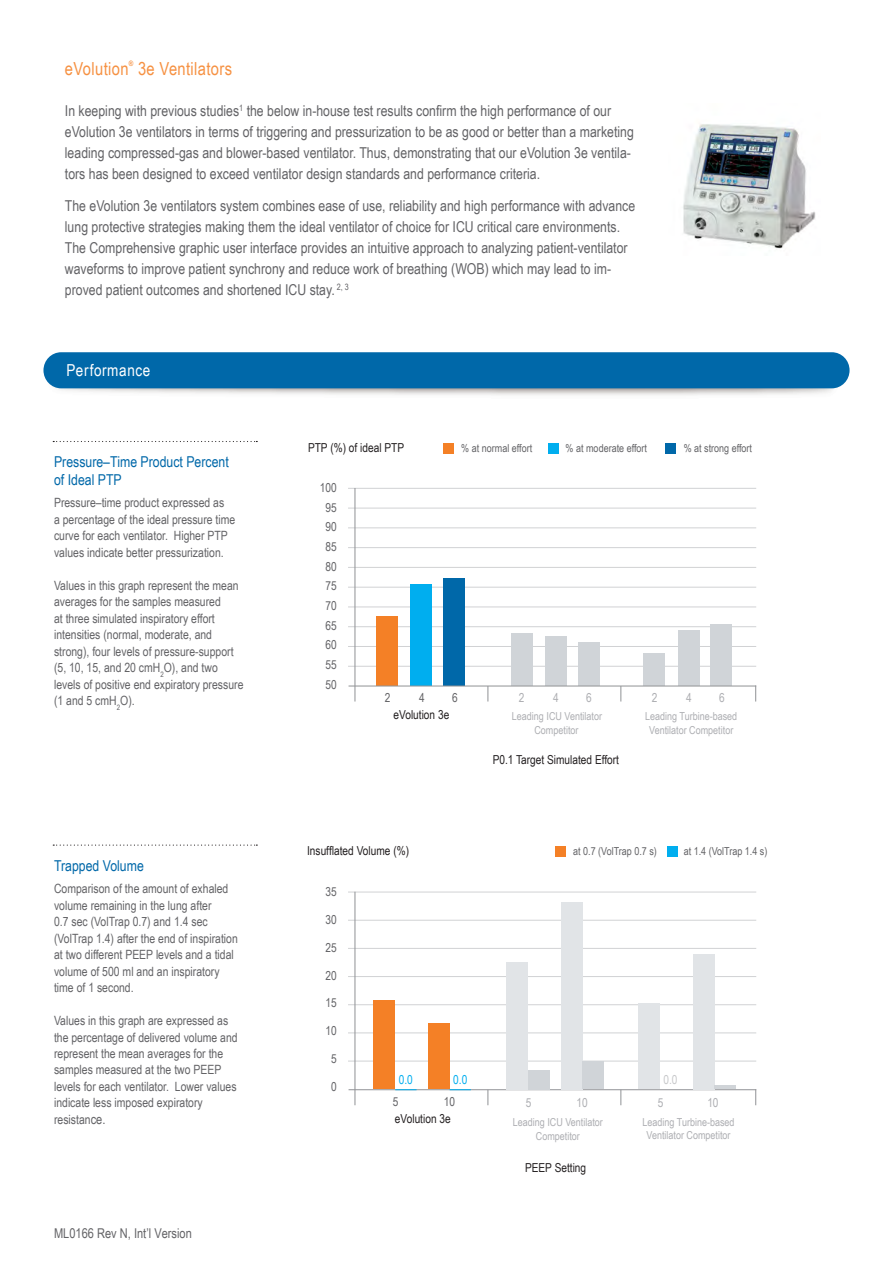
<style>
.page{position:relative;width:893px;height:1263px;background:#fff}
.page>*{position:absolute;margin:0;border:0;box-sizing:border-box;transform-origin:0 0}
.t1{font:18px "Arial Narrow";letter-spacing:.02em;color:#f69142}
.t2{font:16.5px "Arial Narrow";letter-spacing:.04em;color:#fff}
.t3{font:15px/21px "Arial Narrow";color:#636366}
.t4{font:15px/18px "Arial Narrow";color:#0068a9}
.t5{font:13.5px "Arial Narrow";color:#636366}
.t6{font:12.75px/16.5px "Arial Narrow";color:#636366}
.t7{font:12.3px "Arial Narrow";color:#231f20}
.t8{font:12.3px "Arial Narrow";color:#636366}
.t9{font:12.3px "Arial Narrow";color:#adaeb2}
.t10{font:12.3px "Arial Narrow";color:#00aeef}
.t11{font:12.3px "Arial Narrow";color:#c7c8ca}
.t12{font:10.95px/13.8px "Arial Narrow";color:#adaeb2;text-align:center}
.t13{font:10.95px "Arial Narrow";color:#636366}
.t14{font:7.5px "Arial Narrow";color:#f48026}
.s1{font-size:13.5px}
</style>
<div class="page">
<img style="left:44px;top:352px;width:806px;height:43px">
<div style="left:43px;top:352px;width:806px;height:36px;background:#0068a9;border-radius:18px"></div>
<img style="left:683px;top:124px;width:133px;height:125px">
<svg style="left:53px;top:441px;width:204px;height:1px"></svg>
<svg style="left:53px;top:844px;width:204px;height:2px"></svg>
<div style="left:555px;top:846px;width:11px;height:10px;background:#f48026"></div>
<div style="left:667px;top:846px;width:11px;height:10px;background:#00aeef"></div>
<hr style="left:348px;top:892px;width:408px;height:1px;background:#d1d2d4">
<hr style="left:348px;top:920px;width:408px;height:1px;background:#d1d2d4">
<hr style="left:348px;top:948px;width:408px;height:1px;background:#d1d2d4">
<hr style="left:348px;top:976px;width:408px;height:1px;background:#d1d2d4">
<hr style="left:348px;top:1004px;width:408px;height:1px;background:#d1d2d4">
<hr style="left:348px;top:1032px;width:408px;height:1px;background:#d1d2d4">
<hr style="left:348px;top:1061px;width:408px;height:1px;background:#d1d2d4">
<hr style="left:349px;top:1089px;width:407px;height:1px;background:#939598">
<hr style="left:354px;top:892px;width:1px;height:213px;background:#939598">
<svg style="left:487px;top:1090px;width:1px;height:15px"></svg>
<svg style="left:620px;top:1090px;width:1px;height:15px"></svg>
<svg style="left:755px;top:1090px;width:1px;height:15px"></svg>
<div style="left:507px;top:962px;width:21px;height:127px;background:#e1e4e7"></div>
<div style="left:374px;top:1000px;width:21px;height:89px;background:#f48026"></div>
<div style="left:639px;top:1004px;width:21px;height:85px;background:#e1e4e7"></div>
<div style="left:561px;top:902px;width:21px;height:187px;background:#e1e4e7"></div>
<div style="left:428px;top:1024px;width:21px;height:65px;background:#f48026"></div>
<div style="left:693px;top:954px;width:21px;height:135px;background:#e1e4e7"></div>
<div style="left:528px;top:1070px;width:21px;height:19px;background:#d0d4d8"></div>
<div style="left:582px;top:1061px;width:22px;height:28px;background:#d0d4d8"></div>
<hr style="left:714px;top:1085px;width:22px;height:4px;background:#d0d4d8">
<svg style="left:395px;top:1089px;width:22px;height:1px"></svg>
<svg style="left:450px;top:1089px;width:21px;height:1px"></svg>
<hr style="left:348px;top:488px;width:408px;height:1px;background:#d1d2d4">
<hr style="left:348px;top:508px;width:408px;height:1px;background:#d1d2d4">
<hr style="left:348px;top:527px;width:408px;height:1px;background:#d1d2d4">
<hr style="left:348px;top:547px;width:408px;height:1px;background:#d1d2d4">
<hr style="left:348px;top:567px;width:408px;height:1px;background:#d1d2d4">
<hr style="left:348px;top:587px;width:408px;height:1px;background:#d1d2d4">
<hr style="left:348px;top:607px;width:408px;height:1px;background:#d1d2d4">
<hr style="left:348px;top:626px;width:408px;height:1px;background:#d1d2d4">
<hr style="left:348px;top:646px;width:408px;height:1px;background:#d1d2d4">
<hr style="left:348px;top:666px;width:408px;height:1px;background:#d1d2d4">
<div style="left:377px;top:615px;width:21px;height:70px;background:#f48026"></div>
<div style="left:410px;top:584px;width:21px;height:101px;background:#00aeef"></div>
<div style="left:444px;top:578px;width:21px;height:107px;background:#0068a9"></div>
<div style="left:511px;top:633px;width:21px;height:52px;background:#d0d4d8"></div>
<div style="left:546px;top:636px;width:21px;height:49px;background:#d0d4d8"></div>
<div style="left:578px;top:642px;width:22px;height:43px;background:#d0d4d8"></div>
<div style="left:644px;top:653px;width:21px;height:32px;background:#d0d4d8"></div>
<div style="left:678px;top:630px;width:21px;height:55px;background:#d0d4d8"></div>
<div style="left:711px;top:624px;width:21px;height:61px;background:#d0d4d8"></div>
<hr style="left:354px;top:488px;width:1px;height:213px;background:#939598">
<svg style="left:487px;top:686px;width:1px;height:15px"></svg>
<svg style="left:620px;top:686px;width:1px;height:15px"></svg>
<svg style="left:755px;top:686px;width:1px;height:15px"></svg>
<div style="left:444px;top:443px;width:10px;height:11px;background:#f48026"></div>
<div style="left:548px;top:443px;width:10px;height:11px;background:#00aeef"></div>
<div style="left:666px;top:443px;width:10px;height:11px;background:#0068a9"></div>
<hr style="left:349px;top:685px;width:407px;height:1px;background:#939598">
<p class="t1" style="left:65px;top:55px;width:65px">eVolution</p>
<p class="t14" style="left:129px;top:57px;width:6px">®</p>
<p class="t1" style="left:138px;top:55px;width:96px">3e Ventilators</p>
<p class="t3" style="left:65px;top:100px;width:570px">In keeping with previous studies<sup>1</sup> the below in-house test results confirm the high performance of our eVolution 3e ventilators in terms of triggering and pressurization to be as good or better than a marketing leading compressed-gas and blower-based ventilator. Thus, demonstrating that our eVolution 3e ventila&shy;tors has been designed to exceed ventilator design standards and performance criteria.</p>
<p class="t3" style="left:65px;top:195px;width:572px">The eVolution 3e ventilators system combines ease of use, reliability and high performance with advance lung protective strategies making them the ideal ventilator of choice for ICU critical care environments.<br>The Comprehensive graphic user interface provides an intuitive approach to analyzing patient-ventilator waveforms to improve patient synchrony and reduce work of breathing (WOB) which may lead to im&shy;proved patient outcomes and shortened ICU stay. <sup>2,</sup> <sup>3</sup></p>
<p class="t2" style="left:66px;top:358px;width:85px">Performance</p>
<p class="t4" style="left:54px;top:453px;width:176px">Pressure–Time Product Percent of Ideal PTP</p>
<p class="t6" style="left:54px;top:494px;width:183px">Pressure–time product expressed as<br>a percentage of the ideal pressure time curve for each ventilator. Higher PTP values indicate better pressurization.</p>
<p class="t6" style="left:54px;top:577px;width:191px">Values in this graph represent the mean averages for the samples measured<br>at three simulated inspiratory effort intensities (normal, moderate, and strong), four levels of pressure-support (5, 10, 15, and 20 cmH<sub>2</sub>O), and two levels of positive end expiratory pressure (1 and 5 cmH<sub>2</sub>O).</p>
<p class="t4" style="left:54px;top:856px;width:91px">Trapped Volume</p>
<p class="t6" style="left:54px;top:880px;width:185px">Comparison of the amount of exhaled volume remaining in the lung after<br>0.7 sec (VolTrap 0.7) and 1.4 sec (VolTrap 1.4) after the end of inspiration at two different PEEP levels and a tidal volume of 500 ml and an inspiratory time of 1 second.</p>
<p class="t6" style="left:54px;top:1012px;width:185px">Values in this graph are expressed as the percentage of delivered volume and represent the mean averages for the samples measured at the two PEEP levels for each ventilator. Lower values indicate less imposed expiratory resistan<span class="s1">ce.</span></p>
<p class="t5" style="left:54px;top:1223px;width:139px">ML0166 Rev N, Int’l Version</p>
<p class="t7" style="left:308px;top:439px;width:98px">PTP (%) of ideal PTP</p>
<p class="t8" style="left:320px;top:479px;width:18px">100</p>
<p class="t8" style="left:326px;top:498px;width:13px">95</p>
<p class="t8" style="left:326px;top:518px;width:13px">90</p>
<p class="t8" style="left:326px;top:538px;width:13px">85</p>
<p class="t8" style="left:326px;top:557px;width:13px">80</p>
<p class="t8" style="left:326px;top:577px;width:13px">75</p>
<p class="t8" style="left:326px;top:597px;width:13px">70</p>
<p class="t8" style="left:326px;top:616px;width:13px">65</p>
<p class="t8" style="left:326px;top:636px;width:13px">60</p>
<p class="t8" style="left:326px;top:656px;width:13px">55</p>
<p class="t8" style="left:326px;top:675px;width:13px">50</p>
<p class="t13" style="left:461px;top:440px;width:72px">% at normal effort</p>
<p class="t13" style="left:566px;top:440px;width:83px">% at moderate effort</p>
<p class="t13" style="left:684px;top:440px;width:70px">% at strong effort</p>
<p class="t8" style="left:385px;top:689px;width:7px">2</p>
<p class="t8" style="left:419px;top:689px;width:7px">4</p>
<p class="t8" style="left:452px;top:689px;width:7px">6</p>
<p class="t7" style="left:394px;top:705px;width:57px">eVolution 3e</p>
<p class="t7" style="left:307px;top:841px;width:103px">Insufflated Volume (%)</p>
<p class="t9" style="left:519px;top:689px;width:7px">2</p>
<p class="t9" style="left:553px;top:689px;width:7px">4</p>
<p class="t9" style="left:586px;top:689px;width:7px">6</p>
<p class="t12" style="left:512px;top:709px;width:92px">Leading ICU Ventilator<br>Competitor</p>
<p class="t7" style="left:493px;top:751px;width:128px">P0.1 Target Simulated Effort</p>
<p class="t9" style="left:652px;top:689px;width:7px">2</p>
<p class="t9" style="left:686px;top:689px;width:7px">4</p>
<p class="t9" style="left:719px;top:689px;width:7px">6</p>
<p class="t12" style="left:645px;top:709px;width:94px">Leading Turbine-based<br>Ventilator Competitor</p>
<p class="t13" style="left:573px;top:843px;width:85px">at 0.7 (VolTrap 0.7 s)</p>
<p class="t13" style="left:684px;top:843px;width:85px">at 1.4 (VolTrap 1.4 s)</p>
<p class="t8" style="left:326px;top:882px;width:13px">35</p>
<p class="t8" style="left:326px;top:910px;width:13px">30</p>
<p class="t8" style="left:326px;top:938px;width:13px">25</p>
<p class="t8" style="left:326px;top:966px;width:13px">20</p>
<p class="t8" style="left:326px;top:994px;width:13px">15</p>
<p class="t8" style="left:326px;top:1022px;width:13px">10</p>
<p class="t8" style="left:331px;top:1050px;width:7px">5</p>
<p class="t8" style="left:331px;top:1078px;width:7px">0</p>
<p class="t10" style="left:399px;top:1070px;width:16px">0.0</p>
<p class="t10" style="left:453px;top:1070px;width:16px">0.0</p>
<p class="t11" style="left:663px;top:1070px;width:16px">0.0</p>
<p class="t8" style="left:393px;top:1093px;width:7px">5</p>
<p class="t8" style="left:444px;top:1093px;width:13px">10</p>
<p class="t7" style="left:395px;top:1109px;width:57px">eVolution 3e</p>
<p class="t9" style="left:526px;top:1093px;width:7px">5</p>
<p class="t9" style="left:577px;top:1093px;width:13px">10</p>
<p class="t12" style="left:513px;top:1114px;width:92px">Leading ICU Ventilator</p>
<p class="t12" style="left:536px;top:1129px;width:46px">Competitor</p>
<p class="t7" style="left:525px;top:1158px;width:63px">PEEP Setting</p>
<p class="t9" style="left:658px;top:1093px;width:7px">5</p>
<p class="t9" style="left:707px;top:1093px;width:13px">10</p>
<p class="t12" style="left:642px;top:1114px;width:94px">Leading Turbine-based<br>Ventilator Competitor</p>
</div>
